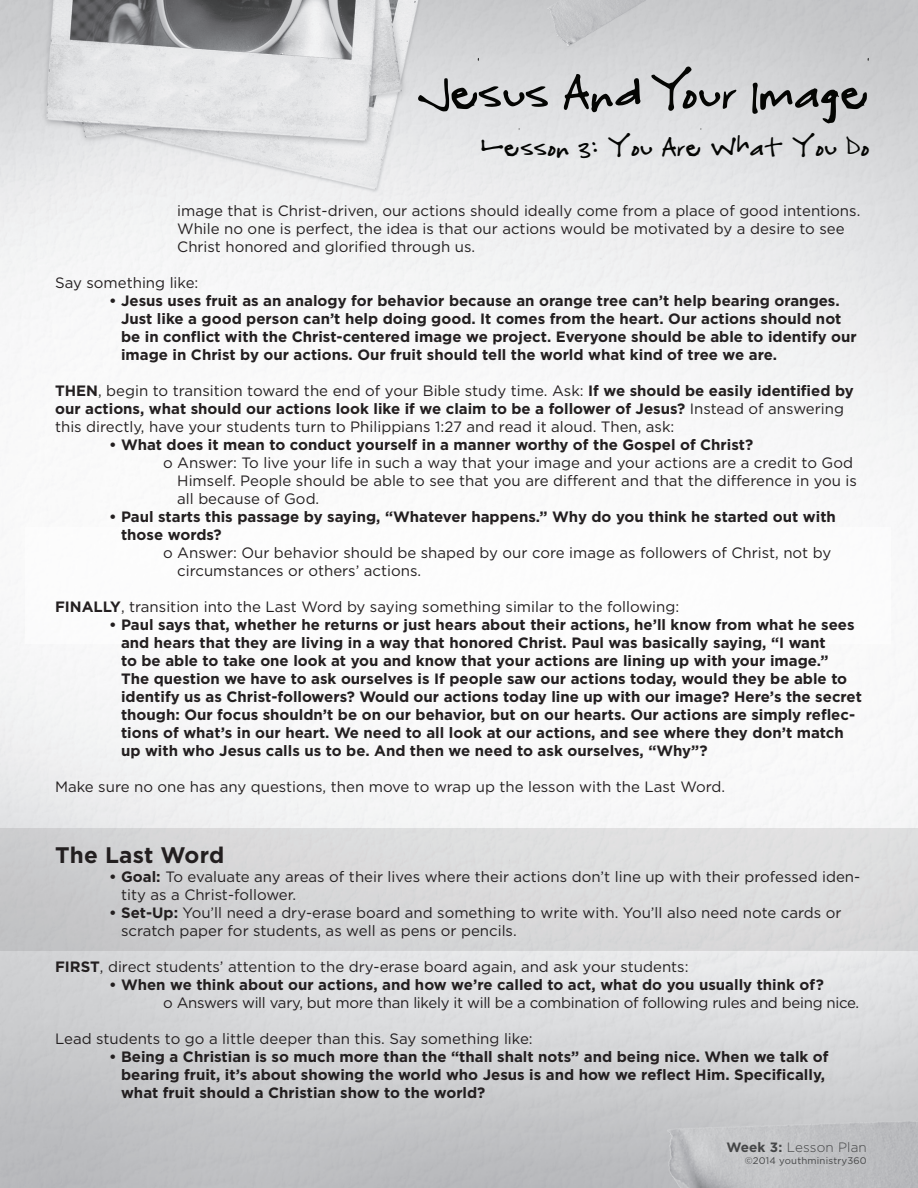
<style>
.page{position:relative;width:918px;height:1188px;background:#fff}
.page>*{position:absolute;margin:0;border:0;box-sizing:border-box;transform-origin:0 0}
.t1{font:63px "fuchsiabuddha";letter-spacing:.01em;color:#040503}
.t2{font:34.5px "fuchsiabuddha";letter-spacing:.01em;color:#040503}
.t3{font:700 22.5px "Gotham";letter-spacing:.005em;color:#231f20}
.t4{font:700 15px/18px "Gotham";color:#231f20}
.t5{font:15px/18px "Gotham";color:#231f20}
.t6{font:15px "Gotham";letter-spacing:-.02em;color:#231f20}
.t7{font:300 13.5px "Gotham";letter-spacing:.01em;color:#454647}
.t8{font:9.6px "Gotham";letter-spacing:.02em;color:#454647}
.s1{font-weight:700}
</style>
<div class="page">
<img style="left:0;top:0;width:918px;height:1188px">
<div style="left:0;top:828px;width:918px;height:123px;background:linear-gradient(to right,#ccccce,#e1e1e2)"></div>
<div style="left:25px;top:527px;width:866px;height:117px;background:#fff"></div>
<h1 class="t1" style="left:417px;top:58px;width:454px">Jesus And Your Image</h1>
<h2 class="t2" style="left:481px;top:128px;width:390px">Lesson 3: You Are What You Do</h2>
<p class="t5" style="left:177px;top:201px;width:685px">image that is Christ-driven, our actions should ideally come from a place of good intentions.<br>While no one is perfect, the idea is that our actions would be motivated by a desire to see<br>Christ honored and glorified through us.</p>
<p class="t5" style="left:55px;top:273px;width:145px">Say something like:</p>
<p class="t4" style="left:121px;top:292px;width:737px;text-indent:-12px">• Jesus uses fruit as an analogy for behavior because an orange tree can’t help bearing oranges.<br>Just like a good person can’t help doing good. It comes from the heart. Our actions should not be in conflict with the Christ-centered image we project. Everyone should be able to identify our image in Christ by our actions. Our fruit should tell the world what kind of tree we are.</p>
<p class="t5" style="left:55px;top:381px;width:800px"><span class="s1">THEN</span>, begin to transition toward the end of your Bible study time. Ask: <span class="s1">If we should be easily identified by our actions, what should our actions look like if we claim to be a follower of Jesus?</span> Instead of answering this directly, have your students turn to Philippians 1:27 and read it aloud. Then, ask:</p>
<p class="t4" style="left:109px;top:436px;width:646px">• What does it mean to conduct yourself in a manner worthy of the Gospel of Christ?</p>
<p class="t5" style="left:177px;top:453px;width:681px;text-indent:-14px">o Answer: To live your life in such a way that your image and your actions are a credit to God<br>Himself. People should be able to see that you are different and that the difference in you is all because of God.</p>
<p class="t4" style="left:121px;top:508px;width:716px;text-indent:-12px">• Paul starts this passage by saying, “Whatever happens.” Why do you think he started out with those words?</p>
<p class="t5" style="left:177px;top:543px;width:656px;text-indent:-14px">o Answer: Our behavior should be shaped by our core image as followers of Christ, not by circumstances or others’ actions.</p>
<p class="t5" style="left:55px;top:597px;width:626px"><span class="s1">FINALLY</span>, transition into the Last Word by saying something similar to the following:</p>
<p class="t4" style="left:121px;top:616px;width:742px;text-indent:-12px">• Paul says that, whether he returns or just hears about their actions, he’ll know from what he sees and hears that they are living in a way that honored Christ. Paul was basically saying, “I want<br>to be able to take one look at you and know that your actions are lining up with your image.”<br>The question we have to ask ourselves is If people saw our actions today, would they be able to identify us as Christ-followers? Would our actions today line up with our image? Here’s the secret though: Our focus shouldn’t be on our behavior, but on our hearts. Our actions are simply reflec&shy;tions of what’s in our heart. We need to all look at our actions, and see where they don’t match up with who Jesus calls us to be. And then we need to ask ourselves, “Why”?</p>
<p class="t5" style="left:55px;top:777px;width:672px">Make sure no one has any questions, then move to wrap up the lesson with the Last Word.</p>
<p class="t3" style="left:55px;top:840px;width:171px">The Last Word</p>
<p class="t5" style="left:121px;top:868px;width:741px;text-indent:-12px"><span class="s1">• Goal:</span> To evaluate any areas of their lives where their actions don’t line up with their professed iden&shy;tity as a Christ-follower.</p>
<p class="t5" style="left:121px;top:904px;width:722px;text-indent:-12px"><span class="s1">• Set-Up:</span> You’ll need a dry-erase board and something to write with. You’ll also need note cards or scratch paper for students, as well as pens or pencils.</p>
<p class="t5" style="left:55px;top:958px;width:635px"><span class="s1">FIRST</span>, direct students’ attention to the dry-erase board again, and ask your students:</p>
<p class="t4" style="left:109px;top:976px;width:716px">• When we think about our actions, and how we’re called to act, what do you usually think of?</p>
<p class="t6" style="left:163px;top:994px;width:698px">o Answers will vary, but more than likely it will be a combination of following rules and being nice.</p>
<p class="t5" style="left:55px;top:1030px;width:479px">Lead students to go a little deeper than this. Say something like:</p>
<p class="t4" style="left:121px;top:1048px;width:709px;text-indent:-12px">• Being a Christian is so much more than the “thall shalt nots” and being nice. When we talk of bearing fruit, it’s about showing the world who Jesus is and how we reflect Him. Specifically, what fruit should a Christian show to the world?</p>
<p class="t7" style="left:726px;top:1139px;width:142px"><span class="s1">Week 3:</span> Lesson Plan</p>
<p class="t8" style="left:745px;top:1155px;width:124px">©2014 youthministry360</p>
</div>
